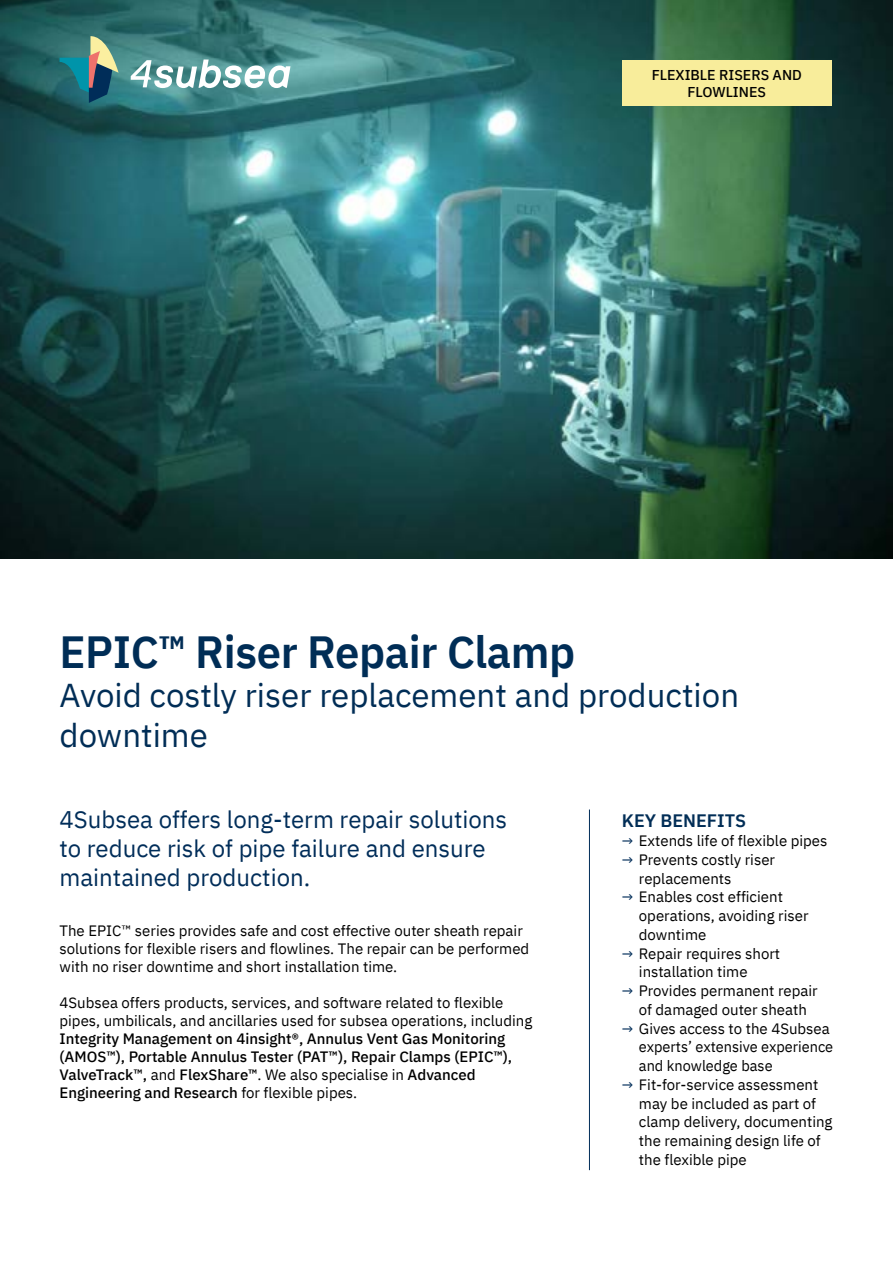
<style>
.page{position:relative;width:893px;height:1263px;background:#fff}
.page>*{position:absolute;margin:0;border:0;box-sizing:border-box;transform-origin:0 0}
.t1{font:600 45px "IBM Plex Sans";letter-spacing:-.01em;color:#002d56}
.t2{font:33px/39.6px "IBM Plex Sans";color:#002d56}
.t3{font:24px/28.8px "IBM Plex Sans";color:#002d59}
.t4{font:600 18px "IBM Plex Sans";color:#002d56}
.t5{font:15px/18.8px "IBM Plex Sans";color:#000}
.t6{font:500 15px/18px "IBM Plex Sans";color:#000}
.t7{font:500 14.25px/17.1px "IBM Plex Sans";color:#000;text-align:center}
.s1{font-weight:400}
.s2{font-size:14.25px;color:#002d59}
</style>
<div class="page">
<img style="left:0;top:0;width:893px;height:558px">
<svg style="left:131px;top:59px;width:159px;height:29px"></svg>
<svg style="left:60px;top:36px;width:59px;height:67px"></svg>
<hr style="left:589px;top:809px;width:1px;height:361px;background:#002d59">
<div style="left:622px;top:60px;width:210px;height:46px;background:#f8ed9b"></div>
<p class="t7" style="left:652px;top:68px;width:152px">FLEXIBLE RISERS AND<br>FLOWLINES</p>
<h1 class="t1" style="left:60px;top:632px;width:517px">EPIC™ Riser Repair Clamp</h1>
<h2 class="t2" style="left:60px;top:678px;width:681px">Avoid costly riser replacement and production downtime</h2>
<h3 class="t3" style="left:60px;top:807px;width:449px">4Subsea offers long-term repair solutions to reduce risk of pipe failure and ensure maintained production.</h3>
<p class="t5" style="left:60px;top:923px;width:471px;line-height:18px">The EPIC™ series provides safe and cost effective outer sheath repair solutions for flexible risers and flowlines. The repair can be performed with no riser downtime and short installation time.</p>
<p class="t5" style="left:60px;top:995px;width:474px;line-height:18px">4Subsea offers products, services, and software related to flexible pipes, umbilicals, and ancillaries used for subsea operations, including</p>
<p class="t6" style="left:60px;top:1031px;width:454px">Integrity Management on 4insight®, Annulus Vent Gas Monitoring (AMOS™), Portable Annulus Tester (PAT™), Repair Clamps (EPIC™), ValveTrack™, <span class="s1">and</span> FlexShare™<span class="s1">. We also specialise in</span> Advanced Engineering and Research <span class="s1">for flexible pipes.</span></p>
<p class="t4" style="left:622px;top:813px;width:126px">KEY BENEFITS</p>
<p class="t5" style="left:622px;top:832px;width:207px"><span class="s2">→</span> Extends life of flexible pipes</p>
<p class="t5" style="left:639px;top:851px;width:138px;text-indent:-17px"><span class="s2">→</span> Prevents costly riser replacements</p>
<p class="t5" style="left:639px;top:889px;width:171px;text-indent:-17px"><span class="s2">→</span> Enables cost efficient operations, avoiding riser downtime</p>
<p class="t5" style="left:639px;top:945px;width:143px;text-indent:-17px"><span class="s2">→</span> Repair requires short installation time</p>
<p class="t5" style="left:622px;top:982px;width:197px;text-align:center"><span class="s2">→</span> Provides permanent repair of damaged outer sheath</p>
<p class="t5" style="left:639px;top:1020px;width:196px;text-indent:-17px"><span class="s2">→</span> Gives access to the 4Subsea experts’ extensive experience and knowledge base</p>
<p class="t5" style="left:639px;top:1076px;width:195px;text-indent:-17px"><span class="s2">→</span> Fit-for-service assessment may be included as part of clamp delivery, documenting the remaining design life of the flexible pipe</p>
</div>
